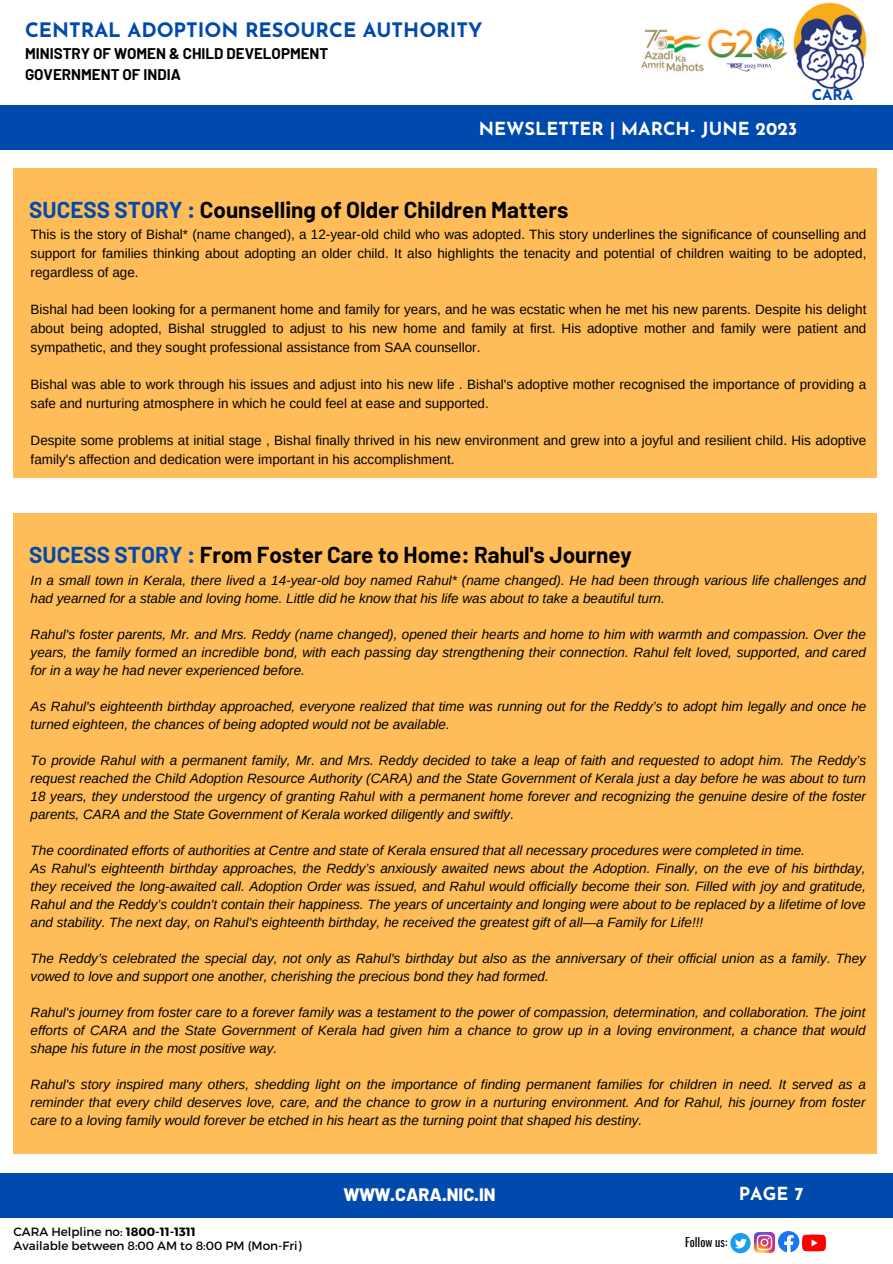
<style>
.page{position:relative;width:893px;height:1264px;background:#fff}
.page>*{position:absolute;margin:0;border:0;box-sizing:border-box;transform-origin:0 0}
.t1{font:700 22.5px "Barlow";color:#000}
.t2{font:700 19.95px "Josefin Sans";color:#004aad}
.t3{font:700 18px "Josefin Sans";color:#fff}
.t4{font:800 18px "Barlow";color:#fff}
.t5{font:700 15.15px "Barlow";color:#000}
.t6{font:700 15px "Josefin Sans";color:#004aad}
.t7{font:italic 13.5px/18px "Arimo";color:#000;text-align:justify}
.t8{font:13.5px/18.8px "Arimo";color:#000;text-align:justify}
.t9{font:12px "Montserrat";color:#000}
.t10{font:12px "Oswald";color:#000}
.s1{color:#004aad}
.s2{font-weight:700}
</style>
<div class="page">
<div style="left:0;top:105px;width:892px;height:45px;background:#004aad"></div>
<div style="left:0;top:1173px;width:892px;height:44px;background:#004aad"></div>
<img style="left:793px;top:3px;width:74px;height:87px">
<img style="left:754px;top:1232px;width:20px;height:20px">
<svg style="left:730px;top:1233px;width:20px;height:20px"></svg>
<img style="left:799px;top:1234px;width:27px;height:18px">
<svg style="left:778px;top:1231px;width:21px;height:21px"></svg>
<img style="left:641px;top:29px;width:63px;height:43px">
<img style="left:708px;top:27px;width:80px;height:45px">
<div style="left:14px;top:168px;width:862px;height:309px;background:#ffbd59"></div>
<div style="left:14px;top:514px;width:862px;height:639px;background:#ffbd59"></div>
<p class="t2" style="left:25px;top:22px;width:459px">CENTRAL ADOPTION RESOURCE AUTHORITY</p>
<p class="t5" style="left:25px;top:44px;width:305px">MINISTRY OF WOMEN &amp; CHILD DEVELOPMENT</p>
<p class="t5" style="left:25px;top:65px;width:157px">GOVERNMENT OF INDIA</p>
<p class="t3" style="left:479px;top:121px;width:320px">NEWSLETTER | MARCH- JUNE 2023</p>
<p class="t6" style="left:811px;top:89px;width:43px">CARA</p>
<p class="t1" style="left:29px;top:195px;width:540px"><span class="s1">SUCESS STORY :</span> Counselling of Older Children Matters</p>
<p class="t8" style="left:31px;top:225px;width:837px">This is the story of Bishal* (name changed), a 12-year-old child who was adopted. This story underlines the significance of counselling and support for families thinking about adopting an older child. It also highlights the tenacity and potential of children waiting to be adopted, regardless of age.</p>
<p class="t8" style="left:31px;top:300px;width:837px">Bishal had been looking for a permanent home and family for years, and he was ecstatic when he met his new parents. Despite his delight about being adopted, Bishal struggled to adjust to his new home and family at first. His adoptive mother and family were patient and sympathetic, and they sought professional assistance from SAA counsellor.</p>
<p class="t8" style="left:31px;top:375px;width:837px">Bishal was able to work through his issues and adjust into his new life . Bishal's adoptive mother recognised the importance of providing a safe and nurturing atmosphere in which he could feel at ease and supported.</p>
<p class="t8" style="left:31px;top:431px;width:837px">Despite some problems at initial stage , Bishal finally thrived in his new environment and grew into a joyful and resilient child. His adoptive family's affection and dedication were important in his accomplishment.</p>
<p class="t1" style="left:29px;top:541px;width:604px"><span class="s1">SUCESS STORY :</span> From Foster Care to Home: Rahul's Journey</p>
<p class="t7" style="left:31px;top:571px;width:836px">In a small town in Kerala, there lived a 14-year-old boy named Rahul* (name changed). He had been through various life challenges and had yearned for a stable and loving home. Little did he know that his life was about to take a beautiful turn.</p>
<p class="t7" style="left:31px;top:625px;width:836px">Rahul's foster parents, Mr. and Mrs. Reddy (name changed), opened their hearts and home to him with warmth and compassion. Over the years, the family formed an incredible bond, with each passing day strengthening their connection. Rahul felt loved, supported, and cared for in a way he had never experienced before.</p>
<p class="t7" style="left:31px;top:697px;width:837px">As Rahul's eighteenth birthday approached, everyone realized that time was running out for the Reddy’s to adopt him legally and once he turned eighteen, the chances of being adopted would not be available.</p>
<p class="t7" style="left:31px;top:751px;width:837px">To provide Rahul with a permanent family, Mr. and Mrs. Reddy decided to take a leap of faith and requested to adopt him. The Reddy’s request reached the Child Adoption Resource Authority (CARA) and the State Government of Kerala just a day before he was about to turn 18 years, they understood the urgency of granting Rahul with a permanent home forever and recognizing the genuine desire of the foster parents, CARA and the State Government of Kerala worked diligently and swiftly.</p>
<p class="t7" style="left:31px;top:841px;width:775px">The coordinated efforts of authorities at Centre and state of Kerala ensured that all necessary procedures were completed in time.</p>
<p class="t7" style="left:31px;top:859px;width:836px">As Rahul's eighteenth birthday approaches, the Reddy’s anxiously awaited news about the Adoption. Finally, on the eve of his birthday, they received the long-awaited call. Adoption Order was issued, and Rahul would officially become their son. Filled with joy and gratitude, Rahul and the Reddy’s couldn't contain their happiness. The years of uncertainty and longing were about to be replaced by a lifetime of love and stability. The next day, on Rahul's eighteenth birthday, he received the greatest gift of all—a Family for Life!!!</p>
<p class="t7" style="left:31px;top:949px;width:836px">The Reddy’s celebrated the special day, not only as Rahul's birthday but also as the anniversary of their official union as a family. They vowed to love and support one another, cherishing the precious bond they had formed.</p>
<p class="t7" style="left:31px;top:1003px;width:836px">Rahul's journey from foster care to a forever family was a testament to the power of compassion, determination, and collaboration. The joint efforts of CARA and the State Government of Kerala had given him a chance to grow up in a loving environment, a chance that would shape his future in the most positive way.</p>
<p class="t7" style="left:31px;top:1074px;width:836px">Rahul's story inspired many others, shedding light on the importance of finding permanent families for children in need. It served as a reminder that every child deserves love, care, and the chance to grow in a nurturing environment. And for Rahul, his journey from foster care to a loving family would forever be etched in his heart as the turning point that shaped his destiny.</p>
<p class="t4" style="left:344px;top:1182px;width:153px">WWW.CARA.NIC.IN</p>
<p class="t9" style="left:14px;top:1223px;width:183px">CARA Helpline no: <span class="s2">1800-11-1311</span></p>
<p class="t9" style="left:14px;top:1237px;width:290px">Available between 8:00 AM to 8:00 PM (Mon-Fri)</p>
<p class="t10" style="left:685px;top:1232px;width:44px">Follow us:</p>
<p class="t3" style="left:738px;top:1186px;width:66px">PAGE 7</p>
</div>
